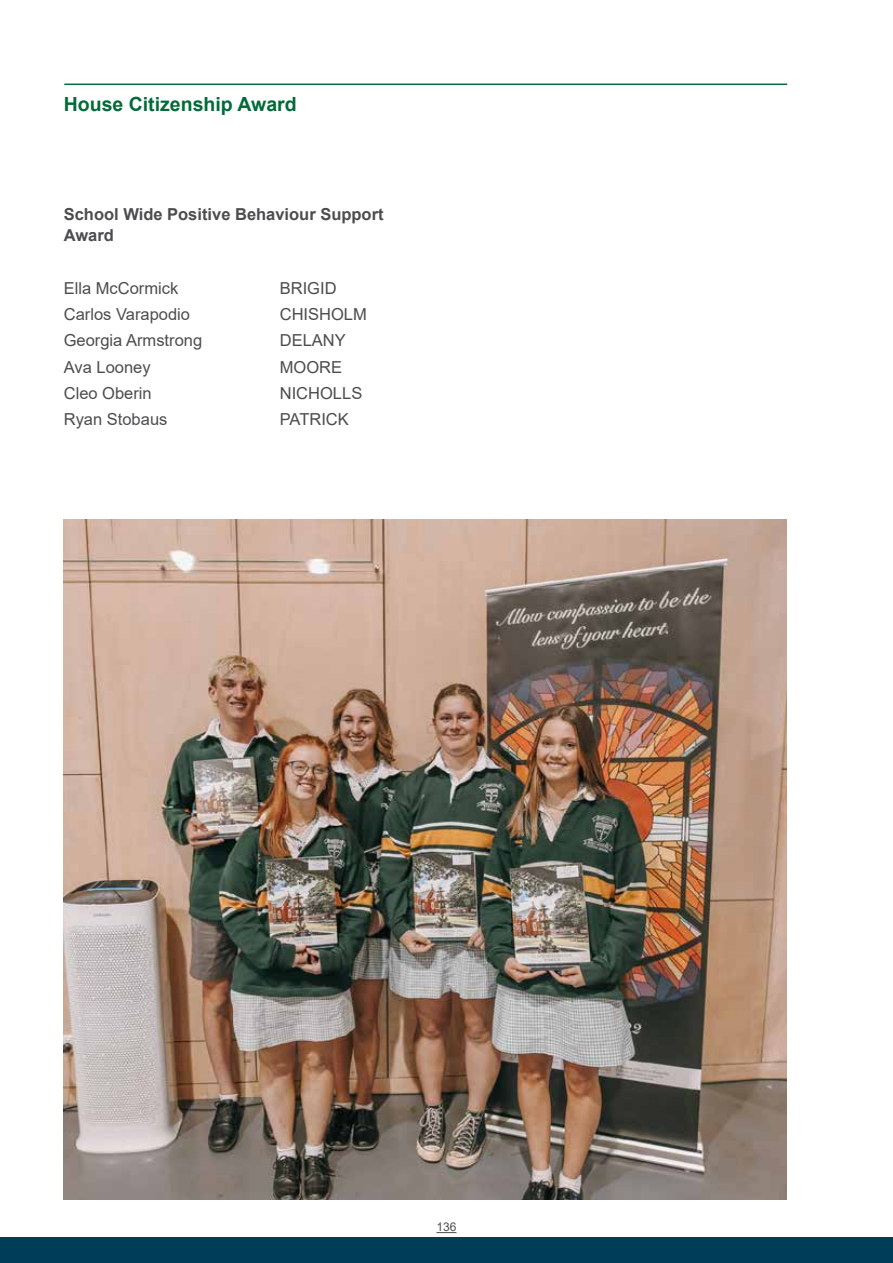
<style>
.page{position:relative;width:893px;height:1263px;background:#fff}
.page>*{position:absolute;margin:0;border:0;box-sizing:border-box;transform-origin:0 0}
.t1{font:700 19.5px "Arial";color:#036a38}
.t2{font:16.5px "Arial";color:#4d4d4f}
.t3{font:700 16.5px/21px "Arial";color:#4d4d4f}
.t4{font:12px "Arial";color:#4d4d4f}
</style>
<div class="page">
<svg style="left:436px;top:1232px;width:20px;height:1px"></svg>
<div style="left:0;top:1237px;width:893px;height:26px;background:#003d58"></div>
<hr style="left:64px;top:84px;width:723px;height:1px;background:#036a38">
<img style="left:64px;top:520px;width:723px;height:679px">
<p class="t1" style="left:64px;top:90px;width:234px">House Citizenship Award</p>
<p class="t3" style="left:64px;top:204px;width:321px">School Wide Positive Behaviour Support<br>Award</p>
<p class="t2" style="left:64px;top:277px;width:116px">Ella McCormick</p>
<p class="t2" style="left:280px;top:277px;width:58px">BRIGID</p>
<p class="t2" style="left:64px;top:303px;width:128px">Carlos Varapodio</p>
<p class="t2" style="left:280px;top:303px;width:89px">CHISHOLM</p>
<p class="t2" style="left:64px;top:329px;width:140px">Georgia Armstrong</p>
<p class="t2" style="left:280px;top:329px;width:68px">DELANY</p>
<p class="t2" style="left:64px;top:355px;width:88px">Ava Looney</p>
<p class="t2" style="left:280px;top:355px;width:64px">MOORE</p>
<p class="t2" style="left:64px;top:382px;width:90px">Cleo Oberin</p>
<p class="t2" style="left:280px;top:382px;width:84px">NICHOLLS</p>
<p class="t2" style="left:64px;top:408px;width:105px">Ryan Stobaus</p>
<p class="t2" style="left:280px;top:408px;width:71px">PATRICK</p>
<p class="t4" style="left:436px;top:1219px;width:22px">136</p>
</div>
